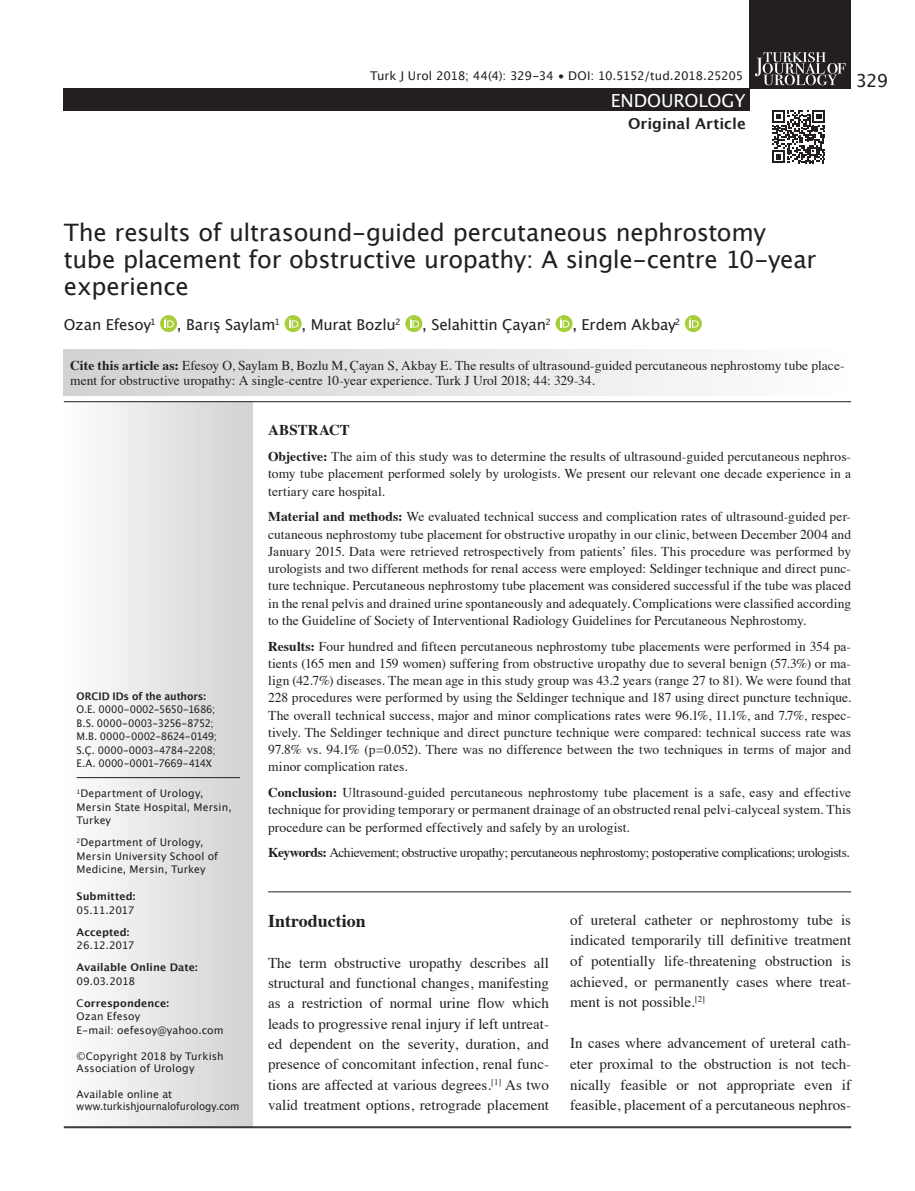
<style>
.page{position:relative;width:915px;height:1191px;background:#fff}
.page>*{position:absolute;margin:0;border:0;box-sizing:border-box;transform-origin:0 0}
.zz_Uroloji_running{font:24px/27px "Lucida Grande";letter-spacing:-.01em;color:#231f20}
.t1{font:700 18px "Times";color:#231f20}
.zz_Uroloji_running-2{font:18px "Lucida Grande";letter-spacing:-.005em;color:#fff}
.zz_Uroloji_running-3{font:18px "Lucida Grande";color:#231f20}
.t2{font:15px/20.4px "Times";color:#231f20;text-align:justify}
.zz_Uroloji_running-4{font:15px "Lucida Grande";letter-spacing:-.01em;color:#231f20}
.zz_Uroloji_running-5{font:700 15px "Lucida Grande";color:#231f20}
.zz_Uroloji_running-6{font:700 15px "Times";letter-spacing:.01em;color:#231f20}
.zz_Uroloji_running-7{font:13.5px/17.2px "Times";color:#231f20;text-align:justify}
.zz_Uroloji_running-8{font:13.5px "Times";letter-spacing:-.035em;color:#231f20}
.zz_Uroloji_running-9{font:12px "Lucida Grande";letter-spacing:-.025em;color:#231f20}
.zz_Uroloji_running-10{font:10.5px/13.5px "Lucida Grande";letter-spacing:.01em;color:#231f20}
.zz_Uroloji_running-11{font:700 10.5px "Lucida Grande";letter-spacing:.01em;color:#231f20}
.zz_Uroloji_running-12{font:10.5px/13.5px "Lucida Grande";letter-spacing:-.015em;color:#231f20;scale:.95 1}
.zz_Uroloji_running-13{font:10.5px "Lucida Grande";letter-spacing:.01em;color:#231f20;scale:.95 1}
.zz_Uroloji_running-14{font:10.5px "Lucida Grande";letter-spacing:-.04em;color:#231f20;scale:.95 1}
.zz_Uroloji_running-15{font:10.5px "Lucida Grande";letter-spacing:-.025em;color:#231f20;scale:.95 1}
.zz_Uroloji_running-16{font:10.5px "Lucida Grande";letter-spacing:-.01em;color:#231f20;scale:.95 1}
.zz_Uroloji_running-17{font:10.5px "Lucida Grande";letter-spacing:-.02em;color:#231f20;scale:.95 1}
.s1{font-weight:700}
.s2{font-weight:400}
</style>
<div class="page">
<div style="left:749px;top:0;width:101px;height:89px;background:#231f20"></div>
<div style="left:64px;top:88px;width:685px;height:23px;background:#231f20"></div>
<svg style="left:755px;top:52px;width:90px;height:33px"></svg>
<svg style="left:772px;top:110px;width:53px;height:53px"></svg>
<div style="left:64px;top:401px;width:189px;height:726px;background:linear-gradient(to right,#fefefe,#d0d1d4)"></div>
<div style="left:160px;top:315px;width:17px;height:17px;background:#a6ce39;border-radius:50%"></div>
<svg style="left:164px;top:318px;width:10px;height:9px"></svg>
<svg style="left:284px;top:315px;width:17px;height:17px"></svg>
<svg style="left:289px;top:318px;width:9px;height:9px"></svg>
<svg style="left:405px;top:315px;width:17px;height:17px"></svg>
<svg style="left:409px;top:318px;width:10px;height:9px"></svg>
<svg style="left:555px;top:315px;width:17px;height:17px"></svg>
<svg style="left:560px;top:318px;width:9px;height:9px"></svg>
<svg style="left:684px;top:315px;width:17px;height:17px"></svg>
<svg style="left:689px;top:318px;width:9px;height:9px"></svg>
<hr style="left:64px;top:401px;width:786px;height:1px;background:#231f20">
<hr style="left:64px;top:1127px;width:786px;height:1px;background:#231f20">
<hr style="left:64px;top:1126px;width:786px;height:1px;background:#231f20">
<div style="left:64px;top:349px;width:786px;height:46px;background:linear-gradient(to right,#d0d1d4,#fdfefe)"></div>
<hr style="left:77px;top:777px;width:163px;height:1px;background:#231f20">
<hr style="left:268px;top:891px;width:582px;height:1px;background:#231f20">
<p class="zz_Uroloji_running-9" style="left:370px;top:69px;width:374px">Turk J Urol 2018; 44(4): 329-34 • DOI: 10.5152/tud.2018.25205</p>
<p class="zz_Uroloji_running-2" style="left:610px;top:90px;width:136px">ENDOUROLOGY</p>
<p class="zz_Uroloji_running-5" style="left:628px;top:112px;width:119px">Original Article</p>
<p class="zz_Uroloji_running-3" style="left:855px;top:70px;width:34px">329</p>
<p class="zz_Uroloji_running" style="left:64px;top:219px;width:753px">The results of ultrasound-guided percutaneous nephrostomy tube placement for obstructive uropathy: A single-centre 10-year experience</p>
<p class="zz_Uroloji_running-4" style="left:64px;top:316px;width:93px">Ozan Efesoy<sup>1</sup></p>
<p class="zz_Uroloji_running-4" style="left:177px;top:316px;width:105px">, Barış Saylam<sup>1</sup></p>
<p class="zz_Uroloji_running-4" style="left:301px;top:316px;width:101px">, Murat Bozlu<sup>2</sup></p>
<p class="zz_Uroloji_running-4" style="left:422px;top:316px;width:130px">, Selahittin Çayan<sup>2</sup></p>
<p class="zz_Uroloji_running-4" style="left:572px;top:316px;width:109px">, Erdem Akbay<sup>2</sup></p>
<p class="zz_Uroloji_running-7" style="left:70px;top:357px;width:775px;line-height:15px"><span class="s1">Cite this article as:</span> Efesoy O, Saylam B, Bozlu M, Çayan S, Akbay E. The results of ultrasound-guided percutaneous nephrostomy tube place&shy;ment for obstructive uropathy: A single-centre 10-year experience. Turk J Urol 2018; 44: 329-34.</p>
<p class="zz_Uroloji_running-12" style="left:77px;top:689px;width:147px"><span class="s1">ORCID IDs of the authors:<br></span>O.E. 0000-0002-5650-1686;</p>
<p class="zz_Uroloji_running-14" style="left:77px;top:717px;width:146px">B.S. 0000-0003-3256-8752;</p>
<p class="zz_Uroloji_running-15" style="left:77px;top:730px;width:149px">M.B. 0000-0002-8624-0149;</p>
<p class="zz_Uroloji_running-16" style="left:77px;top:744px;width:148px">S.Ç. 0000-0003-4784-2208;</p>
<p class="zz_Uroloji_running-17" style="left:77px;top:757px;width:144px">E.A. 0000-0001-7669-414X</p>
<p class="zz_Uroloji_running-10" style="left:77px;top:786px;width:156px"><sup>1</sup>Department of Urology,<br>Mersin State Hospital, Mersin,<br>Turkey</p>
<p class="zz_Uroloji_running-10" style="left:77px;top:835px;width:143px"><sup>2</sup>Department of Urology,<br>Mersin University School of<br>Medicine, Mersin, Turkey</p>
<p class="zz_Uroloji_running-11" style="left:77px;top:887px;width:60px">Submitted:</p>
<p class="zz_Uroloji_running-10" style="left:77px;top:903px;width:59px">05.11.2017</p>
<p class="zz_Uroloji_running-11" style="left:77px;top:923px;width:54px">Accepted:</p>
<p class="zz_Uroloji_running-10" style="left:77px;top:938px;width:59px">26.12.2017</p>
<p class="zz_Uroloji_running-11" style="left:77px;top:958px;width:123px">Available Online Date:</p>
<p class="zz_Uroloji_running-10" style="left:77px;top:974px;width:60px">09.03.2018</p>
<p class="zz_Uroloji_running-11" style="left:77px;top:994px;width:94px"><span class="s2">C</span>orrespondence:</p>
<p class="zz_Uroloji_running-10" style="left:77px;top:1009px;width:65px">Ozan Efesoy</p>
<p class="zz_Uroloji_running-10" style="left:77px;top:1023px;width:148px">E-mail: oefesoy@yahoo.com</p>
<p class="zz_Uroloji_running-10" style="left:77px;top:1049px;width:148px;line-height:12.6px">©Copyright 2018 by Turkish<br>Association of Urology</p>
<p class="zz_Uroloji_running-10" style="left:77px;top:1087px;width:97px">Available online at</p>
<p class="zz_Uroloji_running-13" style="left:77px;top:1100px;width:173px">www.turkishjournalofurology.com</p>
<p class="zz_Uroloji_running-6" style="left:268px;top:416px;width:83px">ABSTRACT</p>
<p class="zz_Uroloji_running-7" style="left:268px;top:447px;width:584px"><span class="s1">Objective:</span> The aim of this study was to determine the results of ultrasound-guided percutaneous nephros&shy;tomy tube placement performed solely by urologists. We present our relevant one decade experience in a tertiary care hospital.</p>
<p class="zz_Uroloji_running-7" style="left:268px;top:507px;width:584px"><span class="s1">Material and methods:</span> We evaluated technical success and complication rates of ultrasound-guided per&shy;cutaneous nephrostomy tube placement for obstructive uropathy in our clinic, between December 2004 and January 2015. Data were retrieved retrospectively from patients’ files. This procedure was performed by urologists and two different methods for renal access were employed: Seldinger technique and direct punc&shy;ture technique. Percutaneous nephrostomy tube placement was considered successful if the tube was placed in the renal pelvis and drained urine spontaneously and adequately. Complications were classified according to the Guideline of Society of Interventional Radiology Guidelines for Percutaneous Nephrostomy.</p>
<p class="zz_Uroloji_running-7" style="left:268px;top:636px;width:584px"><span class="s1">Results:</span> Four hundred and fifteen percutaneous nephrostomy tube placements were performed in 354 pa&shy;tients (165 men and 159 women) suffering from obstructive uropathy due to several benign (57.3%) or ma&shy;lign (42.7%) diseases. The mean age in this study group was 43.2 years (range 27 to 81). We were found that 228 procedures were performed by using the Seldinger technique and 187 using direct puncture technique.<br>The overall technical success, major and minor complications rates were 96.1%, 11.1%, and 7.7%, respec&shy;tively. The Seldinger technique and direct puncture technique were compared: technical success rate was 97.8% vs. 94.1% (p=0.052). There was no difference between the two techniques in terms of major and minor complication rates.</p>
<p class="zz_Uroloji_running-7" style="left:268px;top:783px;width:584px"><span class="s1">Conclusion:</span> Ultrasound-guided percutaneous nephrostomy tube placement is a safe, easy and effective technique for providing temporary or permanent drainage of an obstructed renal pelvi-calyceal system. This procedure can be performed effectively and safely by an urologist.</p>
<p class="zz_Uroloji_running-8" style="left:268px;top:840px;width:582px"><span class="s1">Keywords:</span> Achievement; obstructive uropathy; percutaneous nephrostomy; postoperative complications; urologists.</p>
<p class="t1" style="left:268px;top:903px;width:99px">Introduction</p>
<p class="t2" style="left:268px;top:951px;width:282px">The term obstructive uropathy describes all structural and functional changes, manifesting as a restriction of normal urine flow which leads to progressive renal injury if left untreat&shy;ed dependent on the severity, duration, and presence of concomitant infection, renal func&shy;tions are affected at various degrees.<sup>[1]</sup> As two valid treatment options, retrograde placement</p>
<p class="t2" style="left:570px;top:908px;width:282px">of ureteral catheter or nephrostomy tube is indicated temporarily till definitive treatment of potentially life-threatening obstruction is achieved, or permanently cases where treat&shy;ment is not possible.<sup>[2]</sup></p>
<p class="t2" style="left:570px;top:1031px;width:282px">In cases where advancement of ureteral cath&shy;eter proximal to the obstruction is not tech&shy;nically feasible or not appropriate even if feasible, placement of a percutaneous nephros-</p>
</div>
